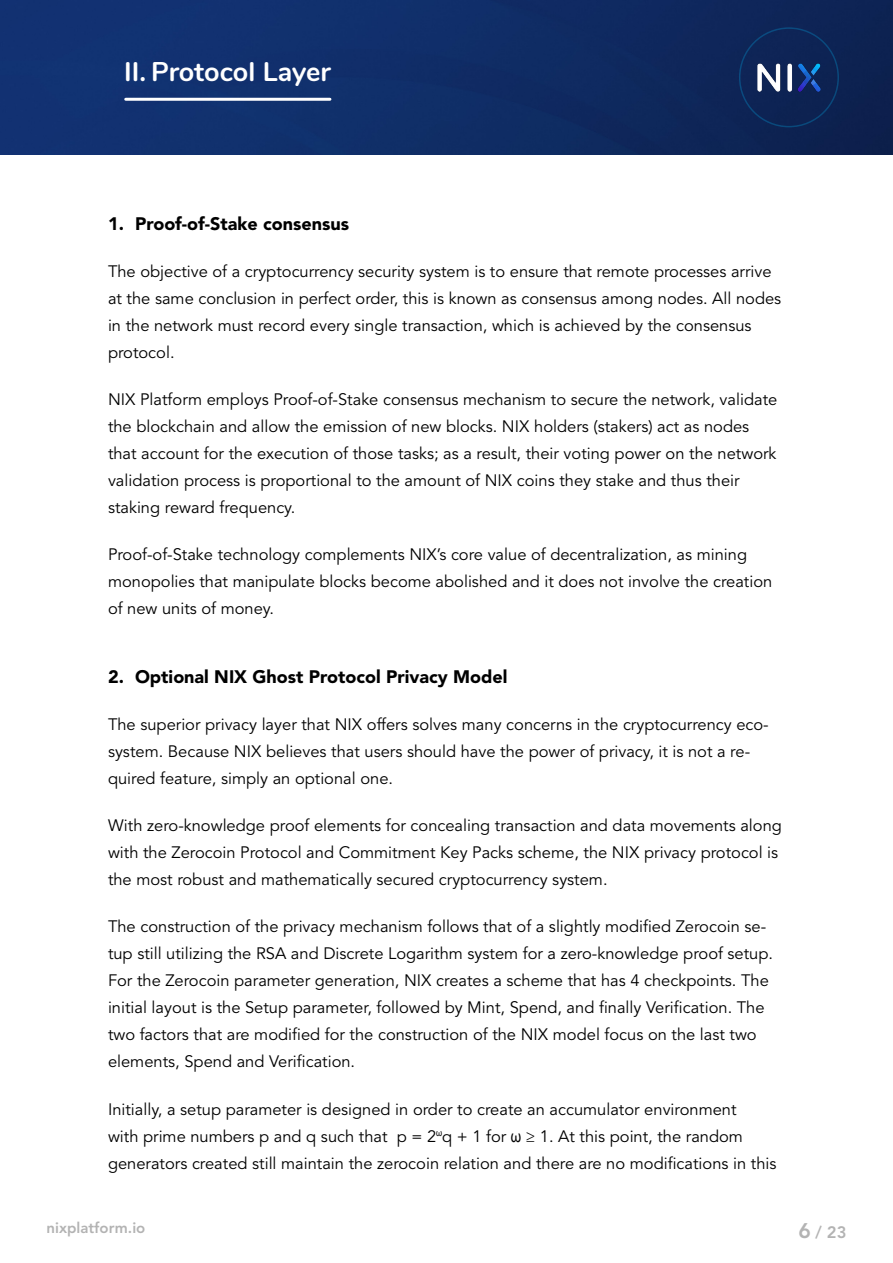
<style>
.page{position:relative;width:893px;height:1263px;background:#fff}
.page>*{position:absolute;margin:0;border:0;box-sizing:border-box;transform-origin:0 0}
.t1{font:700 27px "Nunito";color:#fff}
.t2{font:900 18px "Avenir LT Std";color:#000}
.t3{font:16.5px/27px "Avenir LT Std";color:#000}
.t4{font:800 16.5px "Avenir LT Std";color:#b3b3b3}
.t5{font:800 15px "Avenir LT Std";color:#b3b3b3}
.s1{font-family:"Arial Narrow"}
.s2{font-size:21px}
</style>
<div class="page">
<img style="left:0;top:0;width:893px;height:155px">
<div style="left:739px;top:27px;width:100px;height:100px;border:2px solid #00c1ff;border-radius:50%"></div>
<img style="left:756px;top:64px;width:66px;height:27px">
<hr style="left:126px;top:98px;width:204px;height:3px;background:#fff">
<h1 class="t1" style="left:124px;top:52px;width:208px">II. Protocol Layer</h1>
<p class="t2" style="left:108px;top:212px;width:243px">1. Proof-of-Stake consensus</p>
<p class="t3" style="left:108px;top:258px;width:675px">The objective of a cryptocurrency security system is to ensure that remote processes arrive at the same conclusion in perfect order, this is known as consensus among nodes. All nodes in the network must record every single transaction, which is achieved by the consensus protocol.</p>
<p class="t3" style="left:108px;top:386px;width:671px">NIX Platform employs Proof-of-Stake consensus mechanism to secure the network, validate the blockchain and allow the emission of new blocks. NIX holders (stakers) act as nodes that account for the execution of those tasks; as a result, their voting power on the network validation process is proportional to the amount of NIX coins they stake and thus their staking reward frequency.</p>
<p class="t3" style="left:108px;top:542px;width:666px">Proof-of-Stake technology complements NIX’s core value of decentralization, as mining monopolies that manipulate blocks become abolished and it does not involve the creation of new units of money.</p>
<p class="t2" style="left:108px;top:665px;width:401px">2. Optional NIX Ghost Protocol Privacy Model</p>
<p class="t3" style="left:108px;top:711px;width:661px">The superior privacy layer that NIX offers solves many concerns in the cryptocurrency eco&shy;system. Because NIX believes that users should have the power of privacy, it is not a re&shy;quired feature, simply an optional one.</p>
<p class="t3" style="left:108px;top:812px;width:675px">With zero-knowledge proof elements for concealing transaction and data movements along with the Zerocoin Protocol and Commitment Key Packs scheme, the NIX privacy protocol is the most robust and mathematically secured cryptocurrency system.</p>
<p class="t3" style="left:108px;top:914px;width:667px">The construction of the privacy mechanism follows that of a slightly modified Zerocoin se&shy;tup still utilizing the RSA and Discrete Logarithm system for a zero-knowledge proof setup.<br>For the Zerocoin parameter generation, NIX creates a scheme that has 4 checkpoints. The initial layout is the Setup parameter, followed by Mint, Spend, and finally Verification. The two factors that are modified for the construction of the NIX model focus on the last two elements, Spend and Verification.</p>
<p class="t3" style="left:108px;top:1096px;width:670px">Initially, a setup parameter is designed in order to create an accumulator environment<br>with prime numbers p and q such that p = 2<sup>ω</sup>q + 1 for <span class="s1">ω</span> ≥ 1. At this point, the random generators created still maintain the zerocoin relation and there are no modifications in this</p>
<p class="t5" style="left:46px;top:1219px;width:100px">nixplatform.io</p>
<p class="t4" style="left:798px;top:1222px;width:50px"><span class="s2">6</span> / 23</p>
</div>
